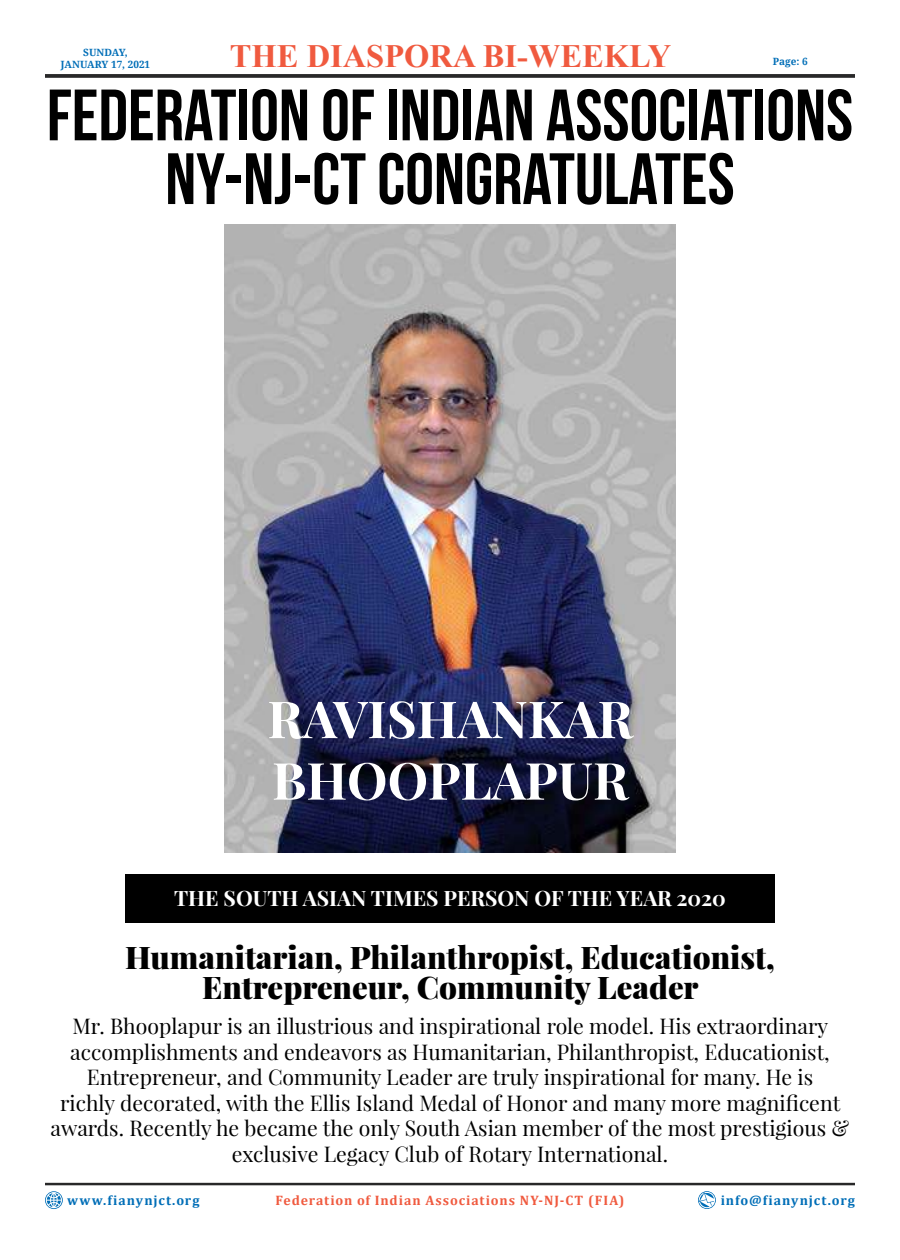
<style>
.page{position:relative;width:900px;height:1260px;background:#fff}
.page>*{position:absolute;margin:0;border:0;box-sizing:border-box;transform-origin:0 0}
.t1{font:700 72.5px/63.8px "Bebas Neue";color:#000;text-align:center}
.t2{font:700 51.25px/61.5px "Playfair Display";color:#fff}
.t3{font:700 32.5px "Times New Roman";color:#f05a3f}
.t4{font:900 31.25px/30px "Playfair Display";color:#000;text-align:center}
.t5{font:21.25px/25.5px "Playfair Display";color:#000;text-align:center}
.t6{font:700 21.25px "Playfair Display";color:#fff}
.t7{font:700 13.75px "Cambria";letter-spacing:.07em;color:#f05a3f}
.t8{font:700 13.75px "Cambria";letter-spacing:.07em;color:#006eb7}
.t9{font:700 10px "Noto Serif";color:#006eb7}
</style>
<div class="page">
<svg style="left:45px;top:74px;width:810px;height:4px;background:#343435"></svg>
<hr style="left:45px;top:1183px;width:810px;height:2px;background:#282829">
<svg style="left:698px;top:1191px;width:18px;height:18px"></svg>
<svg style="left:45px;top:1191px;width:18px;height:18px"></svg>
<img style="left:225px;top:224px;width:450px;height:629px">
<div style="left:125px;top:874px;width:650px;height:49px;background:#000"></div>
<p class="t9" style="left:83px;top:48px;width:46px">SUNDAY,</p>
<h3 class="t3" style="left:230px;top:37px;width:443px">THE DIASPORA BI-WEEKLY</h3>
<p class="t9" style="left:773px;top:57px;width:36px">Page: 6</p>
<h1 class="t1" style="left:47px;top:84px;width:808px">FEDERATION OF INDIAN ASSOCIATIONS<br>NY-NJ-CT CONGRATULATES</h1>
<p class="t9" style="left:61px;top:60px;width:91px">JANUARY 17, 2021</p>
<h2 class="t2" style="left:267px;top:692px;width:367px">RAVISHANKAR<br>BHOOPLAPUR</h2>
<p class="t6" style="left:174px;top:889px;width:553px">THE SOUTH ASIAN TIMES PERSON OF THE YEAR 2020</p>
<h3 class="t4" style="left:125px;top:945px;width:651px">Humanitarian, Philanthropist, Educationist,<br>Entrepreneur, Community Leader</h3>
<p class="t5" style="left:51px;top:1015px;width:800px">Mr. Bhooplapur is an illustrious and inspirational role model. His extraordinary accomplishments and endeavors as Humanitarian, Philanthropist, Educationist, Entrepreneur, and Community Leader are truly inspirational for many. He is<br>richly decorated, with the Ellis Island Medal of Honor and many more magnificent awards. Recently he became the only South Asian member of the most prestigious &amp; exclusive Legacy Club of Rotary International.</p>
<p class="t8" style="left:67px;top:1195px;width:134px">www.fianynjct.org</p>
<p class="t7" style="left:275px;top:1195px;width:351px">Federation of Indian Associations NY-NJ-CT (FIA)</p>
<p class="t8" style="left:721px;top:1195px;width:136px">info@fianynjct.org</p>
</div>
